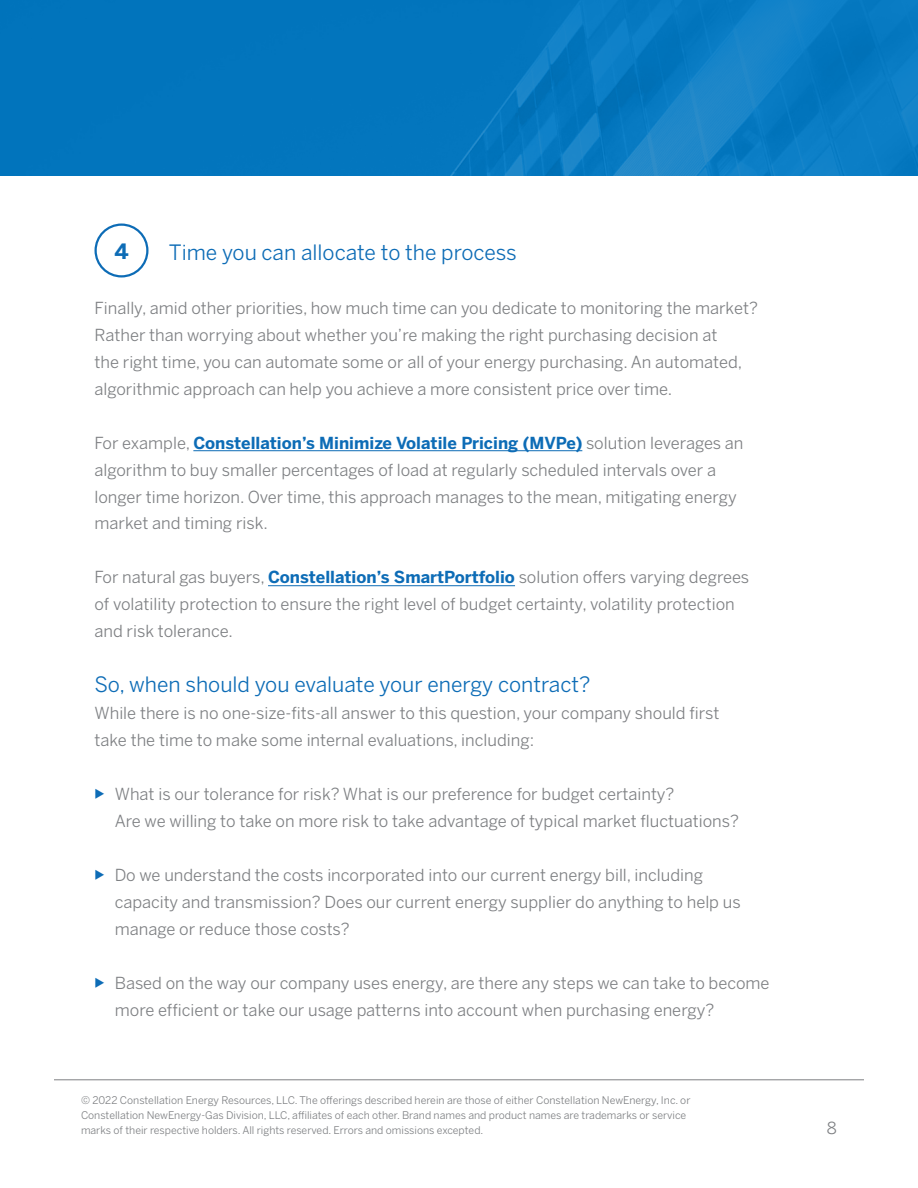
<style>
.page{position:relative;width:918px;height:1188px;background:#fff}
.page>*{position:absolute;margin:0;border:0;box-sizing:border-box;transform-origin:0 0}
.t1{font:21px "Benton Sans";color:#0d6cb6}
.t2{font:700 21px "Benton Sans";color:#0d6cb6}
.t3{font:16.5px/27px "Benton Sans";color:#7e8083}
.t4{font:10.5px/15px "Benton Sans";color:#7e8083}
.s1{font-weight:700;color:#0d6cb6}
.s2{color:#0d6cb6}
</style>
<div class="page">
<hr style="left:54px;top:1080px;width:810px;height:1px;background:#7e8083">
<div style="left:0;top:0;width:918px;height:176px;background:#0174bc"></div>
<hr style="left:193px;top:450px;width:389px;height:1px;background:#0d6cb6">
<hr style="left:268px;top:585px;width:247px;height:1px;background:#0d6cb6">
<div style="left:94px;top:224px;width:54px;height:54px;border:2px solid #0d6cb6;border-radius:50%"></div>
<p class="t2" style="left:114px;top:239px;width:16px">4</p>
<p class="t1" style="left:169px;top:239px;width:350px">Time you can allocate to the process</p>
<p class="t3" style="left:94px;top:294px;width:665px">Finally, amid other priorities, how much time can you dedicate to monitoring the market?<br>Rather than worrying about whether you’re making the right purchasing decision at<br>the right time, you can automate some or all of your energy purchasing. An automated, algorithmic approach can help you achieve a more consistent price over time.</p>
<p class="t3" style="left:94px;top:429px;width:651px">For example, <span class="s1">Constellation’s Minimize Volatile Pricing (MVPe)</span> solution leverages an algorithm to buy smaller percentages of load at regularly scheduled intervals over a longer time horizon. Over time, this approach manages to the mean, mitigating energy market and timing risk.</p>
<p class="t3" style="left:94px;top:564px;width:656px">For natural gas buyers, <span class="s1">Constellation’s SmartPortfolio</span> solution offers varying degrees of volatility protection to ensure the right level of budget certainty, volatility protection and risk tolerance.</p>
<p class="t1" style="left:94px;top:671px;width:498px">So, when should you evaluate your energy contract?</p>
<p class="t3" style="left:94px;top:699px;width:626px">While there is no one-size-fits-all answer to this question, your company should first take the time to make some internal evaluations, including:</p>
<p class="t3" style="left:115px;top:780px;width:626px;text-indent:-20px"><span class="s2">◆</span> What is our tolerance for risk? What is our preference for budget certainty?<br>Are we willing to take on more risk to take advantage of typical market fluctuations?</p>
<p class="t3" style="left:115px;top:861px;width:628px;text-indent:-20px"><span class="s2">◆</span> Do we understand the costs incorporated into our current energy bill, including capacity and transmission? Does our current energy supplier do anything to help us manage or reduce those costs?</p>
<p class="t3" style="left:115px;top:969px;width:656px;text-indent:-20px"><span class="s2">◆</span> Based on the way our company uses energy, are there any steps we can take to become more efficient or take our usage patterns into account when purchasing energy?</p>
<p class="t4" style="left:81px;top:1093px;width:611px">© 2022 Constellation Energy Resources, LLC. The offerings described herein are those of either Constellation NewEnergy, Inc. or<br>Constellation NewEnergy-Gas Division, LLC, affiliates of each other. Brand names and product names are trademarks or service marks of their respective holders. All rights reserved. Errors and omissions excepted.</p>
<p class="t3" style="left:827px;top:1114px;width:12px">8</p>
</div>
